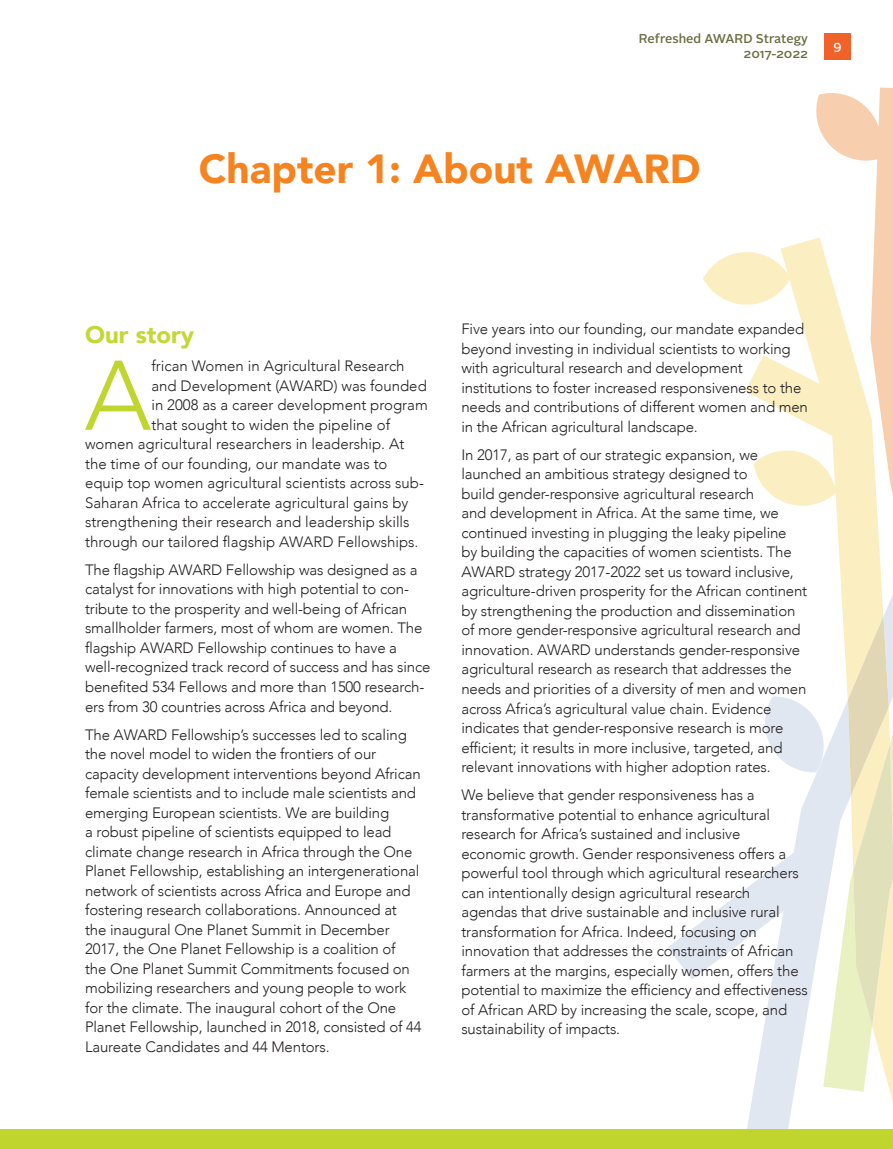
<style>
.page{position:relative;width:893px;height:1149px;background:#fff}
.page>*{position:absolute;margin:0;border:0;box-sizing:border-box;transform-origin:0 0}
.t1{font:300 97.65px "Avenir";color:#c1d52f}
.t2{font:900 40.5px "Avenir";color:#f58320}
.t3{font:900 24px "Avenir";color:#c3d834}
.t4{font:300 15px/19.5px "Avenir";letter-spacing:-.01em;color:#231f20}
.t5{font:500 12.75px/15px "Alright Sans";color:#6c6e43;text-align:right}
.t6{font:500 12.75px "Alright Sans";color:#fff}
</style>
<div class="page">
<div style="left:824px;top:33px;width:27px;height:27px;background:#ef622a"></div>
<svg style="left:703px;top:239px;width:110px;height:47px;fill:#fbeec1"></svg>
<svg style="left:813px;top:87px;width:80px;height:199px"></svg>
<svg style="left:668px;top:286px;width:225px;height:843px"></svg>
<svg style="left:848px;top:616px;width:45px;height:409px;background:#e9e5c0"></svg>
<svg style="left:762px;top:696px;width:65px;height:76px"></svg>
<div style="left:0;top:1129px;width:893px;height:19px;background:#c1d52f"></div>
<p class="t5" style="left:639px;top:31px;width:171px">Refreshed AWARD Strategy<br>2017-2022</p>
<p class="t6" style="left:833px;top:37px;width:10px">9</p>
<h2 class="t2" style="left:199px;top:134px;width:503px">Chapter 1: About AWARD</h2>
<h3 class="t3" style="left:85px;top:314px;width:111px">Our story</h3>
<h1 class="t1" style="left:85px;top:338px;width:68px">A</h1>
<p class="t4" style="left:151px;top:356px;width:255px">frican Women in Agricultural Research</p>
<p class="t4" style="left:151px;top:376px;width:277px">and Development (AWARD) was founded</p>
<p class="t4" style="left:151px;top:395px;width:278px">in 2008 as a career development program</p>
<p class="t4" style="left:151px;top:415px;width:240px">that sought to widen the pipeline of</p>
<p class="t4" style="left:85px;top:434px;width:321px">women agricultural researchers in leadership. At</p>
<p class="t4" style="left:85px;top:454px;width:304px">the time of our founding, our mandate was to</p>
<p class="t4" style="left:85px;top:473px;width:341px">equip top women agricultural scientists across sub-</p>
<p class="t4" style="left:85px;top:493px;width:325px">Saharan Africa to accelerate agricultural gains by</p>
<p class="t4" style="left:85px;top:512px;width:326px">strengthening their research and leadership skills</p>
<p class="t4" style="left:85px;top:532px;width:335px">through our tailored flagship AWARD Fellowships.</p>
<p class="t4" style="left:85px;top:560px;width:347px">The flagship AWARD Fellowship was designed as a catalyst for innovations with high potential to con&shy;tribute to the prosperity and well-being of African smallholder farmers, most of whom are women. The flagship AWARD Fellowship continues to have a well-recognized track record of success and has since benefited 534 Fellows and more than 1500 research&shy;ers from 30 countries across Africa and beyond.</p>
<p class="t4" style="left:85px;top:724px;width:338px">The AWARD Fellowship’s successes led to scaling the novel model to widen the frontiers of our capacity development interventions beyond African female scientists and to include male scientists and emerging European scientists. We are building<br>a robust pipeline of scientists equipped to lead climate change research in Africa through the One Planet Fellowship, establishing an intergenerational network of scientists across Africa and Europe and fostering research collaborations. Announced at the inaugural One Planet Summit in December 2017, the One Planet Fellowship is a coalition of<br>the One Planet Summit Commitments focused on mobilizing researchers and young people to work for the climate. The inaugural cohort of the One Planet Fellowship, launched in 2018, consisted of 44<br>Laureate Candidates and 44 Mentors.</p>
<p class="t4" style="left:461px;top:319px;width:348px">Five years into our founding, our mandate expanded beyond investing in individual scientists to working with agricultural research and development institutions to foster increased responsiveness to the needs and contributions of different women and men in the African agricultural landscape.</p>
<p class="t4" style="left:461px;top:445px;width:347px">In 2017, as part of our strategic expansion, we launched an ambitious strategy designed to<br>build gender-responsive agricultural research<br>and development in Africa. At the same time, we continued investing in plugging the leaky pipeline<br>by building the capacities of women scientists. The AWARD strategy 2017-2022 set us toward inclusive, agriculture-driven prosperity for the African continent by strengthening the production and dissemination of more gender-responsive agricultural research and innovation. AWARD understands gender-responsive agricultural research as research that addresses the needs and priorities of a diversity of men and women across Africa’s agricultural value chain. Evidence indicates that gender-responsive research is more efficient; it results in more inclusive, targeted, and relevant innovations with higher adoption rates.</p>
<p class="t4" style="left:461px;top:785px;width:348px">We believe that gender responsiveness has a transformative potential to enhance agricultural research for Africa’s sustained and inclusive economic growth. Gender responsiveness offers a powerful tool through which agricultural researchers can intentionally design agricultural research agendas that drive sustainable and inclusive rural transformation for Africa. Indeed, focusing on innovation that addresses the constraints of African farmers at the margins, especially women, offers the potential to maximize the efficiency and effectiveness of African ARD by increasing the scale, scope, and sustainability of impacts.</p>
</div>
